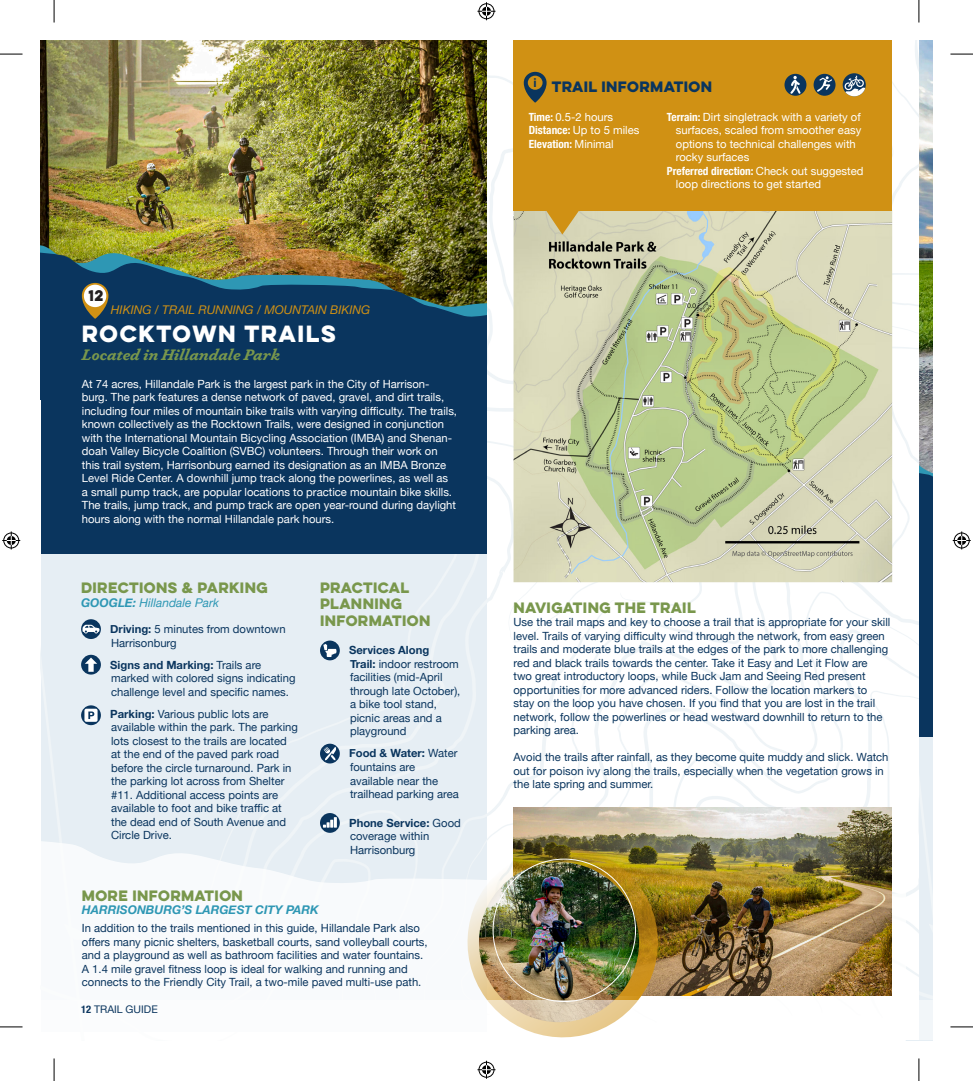
<style>
.page{position:relative;width:973px;height:1081px;background:#fff}
.page>*{position:absolute;margin:0;border:0;box-sizing:border-box;transform-origin:0 0}
.t1{font:700 21px "Lulo Clean One";letter-spacing:-.15em;color:#fff}
.t2{font:italic 700 15px "Dapifer";color:#79974c}
.t3{font:700 13.8px "Lulo Clean One";color:#231f20}
.t4{font:700 13.5px/16.2px "Lulo Clean One";letter-spacing:-.2em;color:#79974c}
.t5{font:700 13.5px "Lulo Clean One";letter-spacing:-.2em;color:#0a355e}
.t6{font:700 12.3px "Helvetica Neue";color:#0a355e}
.t7{font:italic 12px "Helvetica Neue";color:#d09114}
.t8{font:italic 700 12px "Helvetica Neue";color:#2e97b4}
.t9{font:italic 12px "Helvetica Neue";color:#2e97b4}
.t10{font:11.25px/13.5px "Helvetica Neue";color:#0a355e}
.t11{font:11.25px/13.5px "Helvetica Neue";color:#fff}
.t12{font:700 condensed 11.25px "Helvetica Neue";color:#fff}
.t13{font:10.5px "Helvetica Neue";color:#0a355e}
.s1{font-weight:700}
.s2{font-weight:700;font-stretch:condensed}
.s3{font-weight:400;font-stretch:normal}
</style>
<div class="page">
<svg style="left:41px;top:41px;width:470px;height:798px;background:#e7eef4"></svg>
<img style="left:41px;top:41px;width:445px;height:201px">
<img style="left:41px;top:242px;width:445px;height:10px">
<img style="left:41px;top:252px;width:445px;height:135px">
<div style="left:41px;top:387px;width:445px;height:166px;background:#0a355e"></div>
<svg style="left:41px;top:839px;width:413px;height:44px;fill:#e6eef4"></svg>
<svg style="left:82px;top:283px;width:26px;height:35px"></svg>
<div style="left:84px;top:284px;width:22px;height:23px;background:#fff;border-radius:50%"></div>
<svg style="left:454px;top:834px;width:57px;height:165px"></svg>
<img style="left:478px;top:861px;width:160px;height:160px;border-radius:80px">
<svg style="left:81px;top:619px;width:20px;height:19px"></svg>
<svg style="left:82px;top:624px;width:17px;height:9px"></svg>
<svg style="left:81px;top:654px;width:20px;height:20px"></svg>
<svg style="left:85px;top:657px;width:12px;height:14px"></svg>
<svg style="left:81px;top:705px;width:20px;height:20px"></svg>
<svg style="left:84px;top:708px;width:13px;height:13px"></svg>
<svg style="left:320px;top:640px;width:20px;height:20px"></svg>
<svg style="left:323px;top:643px;width:13px;height:13px"></svg>
<svg style="left:320px;top:743px;width:20px;height:20px"></svg>
<svg style="left:323px;top:746px;width:13px;height:14px"></svg>
<svg style="left:320px;top:812px;width:20px;height:20px"></svg>
<svg style="left:323px;top:816px;width:14px;height:11px"></svg>
<div style="left:41px;top:999px;width:891px;height:40px;background:#fff"></div>
<img style="left:511px;top:41px;width:421px;height:999px">
<svg style="left:0;top:54px;width:22px;height:1px"></svg>
<svg style="left:950px;top:54px;width:22px;height:1px"></svg>
<svg style="left:0;top:1026px;width:22px;height:1px"></svg>
<svg style="left:950px;top:1026px;width:22px;height:1px"></svg>
<svg style="left:54px;top:0;width:1px;height:22px"></svg>
<svg style="left:54px;top:1058px;width:1px;height:22px"></svg>
<svg style="left:918px;top:0;width:1px;height:22px"></svg>
<svg style="left:918px;top:1058px;width:1px;height:22px"></svg>
<svg style="left:477px;top:2px;width:18px;height:18px"></svg>
<svg style="left:477px;top:1060px;width:18px;height:18px"></svg>
<svg style="left:2px;top:531px;width:18px;height:18px"></svg>
<svg style="left:952px;top:531px;width:18px;height:18px"></svg>
<p class="t3" style="left:88px;top:285px;width:20px">12</p>
<p class="t7" style="left:111px;top:301px;width:261px">HIKING / TRAIL RUNNING / MOUNTAIN BIKING</p>
<h1 class="t1" style="left:82px;top:317px;width:260px">ROCKTOWN TRAILS</h1>
<h2 class="t2" style="left:82px;top:343px;width:199px">Located in Hillandale Park</h2>
<p class="t11" style="left:82px;top:377px;width:376px">At 74 acres, Hillandale Park is the largest park in the City of Harrison&shy;burg. The park features a dense network of paved, gravel, and dirt trails, including four miles of mountain bike trails with varying difficulty. The trails, known collectively as the Rocktown Trails, were designed in conjunction with the International Mountain Bicycling Association (IMBA) and Shenan&shy;doah Valley Bicycle Coalition (SVBC) volunteers. Through their work on this trail system, Harrisonburg earned its designation as an IMBA Bronze Level Ride Center. A downhill jump track along the powerlines, as well as<br>a small pump track, are popular locations to practice mountain bike skills.<br>The trails, jump track, and pump track are open year-round during daylight hours along with the normal Hillandale park hours.</p>
<p class="t4" style="left:81px;top:579px;width:191px">DIRECTIONS &amp; PARKING</p>
<p class="t9" style="left:81px;top:593px;width:139px"><span class="s1">GOOGLE:</span> Hillandale Park</p>
<p class="t10" style="left:110px;top:622px;width:177px"><span class="s1">Driving:</span> 5 minutes from downtown<br>Harrisonburg</p>
<p class="t10" style="left:110px;top:658px;width:187px"><span class="s1">Signs and Marking:</span> Trails are marked with colored signs indicating challenge level and specific names.</p>
<p class="t10" style="left:110px;top:707px;width:189px"><span class="s1">Parking:</span> Various public lots are available within the park. The parking lots closest to the trails are located at the end of the paved park road before the circle turnaround. Park in the parking lot across from Shelter #11. Additional access points are available to foot and bike traffic at the dead end of South Avenue and<br>Circle Drive.</p>
<p class="t4" style="left:320px;top:579px;width:115px">PRACTICAL<br>PLANNING<br>INFORMATION</p>
<p class="t10" style="left:349px;top:644px;width:113px"><span class="s1">Services Along<br>Trail:</span> indoor restroom facilities (mid-April through late October), a bike tool stand, picnic areas and a playground</p>
<p class="t10" style="left:349px;top:747px;width:111px"><span class="s1">Food &amp; Water:</span> Water fountains are available near the trailhead parking area</p>
<p class="t10" style="left:349px;top:816px;width:113px"><span class="s1">Phone Service:</span> Good coverage within<br>Harrisonburg</p>
<p class="t4" style="left:82px;top:886px;width:165px">MORE INFORMATION</p>
<p class="t8" style="left:82px;top:900px;width:238px">HARRISONBURG’S LARGEST CITY PARK</p>
<p class="t10" style="left:82px;top:921px;width:347px">In addition to the trails mentioned in this guide, Hillandale Park also offers many picnic shelters, basketball courts, sand volleyball courts, and a playground as well as bathroom facilities and water fountains.<br>A 1.4 mile gravel fitness loop is ideal for walking and running and connects to the Friendly City Trail, a two-mile paved multi-use path.</p>
<p class="t13" style="left:81px;top:1001px;width:78px"><span class="s2">12</span> TRAIL GUIDE</p>
<p class="t6" style="left:533px;top:73px;width:5px">i</p>
<p class="t5" style="left:551px;top:76px;width:165px">TRAIL INFORMATION</p>
<p class="t11" style="left:666px;top:111px;width:195px"><span class="s2">Terrain:</span> Dirt singletrack with a variety of</p>
<p class="t11" style="left:675px;top:124px;width:187px">surfaces, scaled from smoother easy</p>
<p class="t11" style="left:675px;top:138px;width:181px">options to technical challenges with</p>
<p class="t11" style="left:675px;top:151px;width:75px">rocky surfaces</p>
<p class="t12" style="left:666px;top:161px;width:198px">Preferred direction: <span class="s3">Check out suggested</span></p>
<p class="t11" style="left:675px;top:178px;width:147px">loop directions to get started</p>
<p class="t11" style="left:528px;top:110px;width:112px"><span class="s2">Time:</span> 0.5-2 hours<br><span class="s2">Distance:</span> Up to 5 miles<br><span class="s2">Elevation:</span> Minimal</p>
<p class="t4" style="left:513px;top:598px;width:187px">NAVIGATING THE TRAIL</p>
<p class="t10" style="left:513px;top:616px;width:378px">Use the trail maps and key to choose a trail that is appropriate for your skill level. Trails of varying difficulty wind through the network, from easy green trails and moderate blue trails at the edges of the park to more challenging red and black trails towards the center. Take it Easy and Let it Flow are<br>two great introductory loops, while Buck Jam and Seeing Red present opportunities for more advanced riders. Follow the location markers to stay on the loop you have chosen. If you find that you are lost in the trail network, follow the powerlines or head westward downhill to return to the parking area.</p>
<p class="t10" style="left:513px;top:751px;width:376px">Avoid the trails after rainfall, as they become quite muddy and slick. Watch out for poison ivy along the trails, especially when the vegetation grows in the late spring and summer.</p>
</div>
